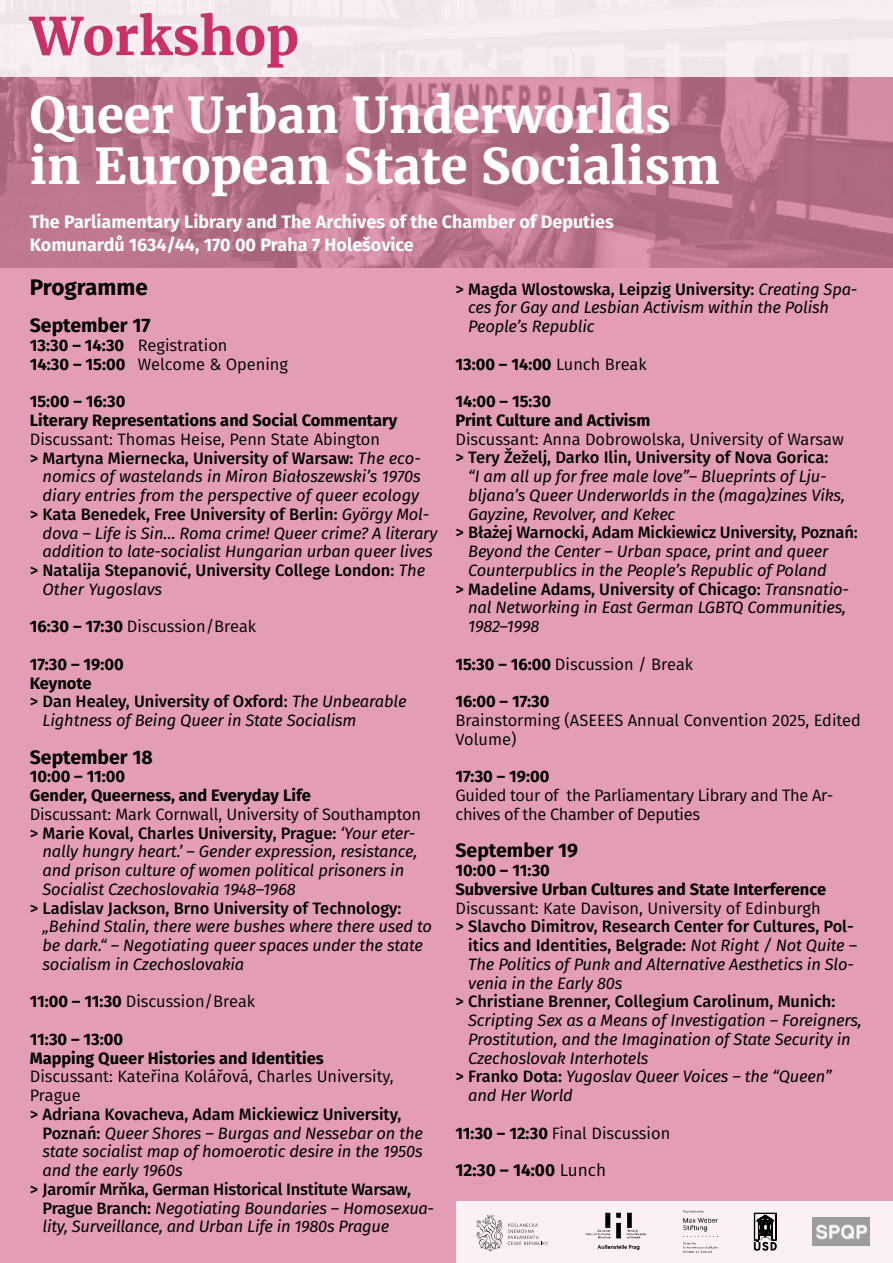
<style>
.page{position:relative;width:893px;height:1263px;background:#fff}
.page>*{position:absolute;margin:0;border:0;box-sizing:border-box;transform-origin:0 0}
.t1{font:700 51.75px "Merriweather";color:#c73268}
.t2{font:700 48.75px/51px "Merriweather";color:#fff}
.t3{font:700 22.5px "Fira Sans";color:#000}
.t4{font:700 19.5px "Fira Sans";color:#000}
.t5{font:700 18px/22.5px "Fira Sans";color:#fff}
.t6{font:700 17.25px "Fira Sans";color:#000}
.t7{font:italic 16.5px/18.8px "Fira Sans";letter-spacing:-.01em;color:#000}
.t8{font:500 16.5px "Fira Sans";color:#000}
.t9{font:16.5px/18.8px "Fira Sans";color:#000}
.t10{font:700 16.5px/18.8px "Fira Sans";color:#000}
.t11{font:16.5px/18.8px "Fira Sans";letter-spacing:-.02em;color:#000}
.s1{font-weight:700}
.s2{font-weight:400;font-style:italic}
.s3{font-weight:500;font-style:normal}
.s4{font-weight:400}
</style>
<div class="page">
<div style="left:0;top:77px;width:893px;height:1186px;background:#e39db6"></div>
<img style="left:0;top:0;width:892px;height:268px">
<hr style="left:892px;top:0;width:1px;height:77px;background:#fbf1f5">
<div style="left:456px;top:1201px;width:436px;height:62px;background:#fbf1f5"></div>
<svg style="left:753px;top:1213px;width:23px;height:37px"></svg>
<img style="left:585px;top:1212px;width:62px;height:38px">
<img style="left:683px;top:1210px;width:35px;height:43px">
<svg style="left:476px;top:1214px;width:72px;height:38px"></svg>
<img style="left:812px;top:1217px;width:58px;height:28px">
<h1 class="t1" style="left:30px;top:4px;width:271px">Workshop</h1>
<h2 class="t2" style="left:30px;top:90px;width:692px">Queer Urban Underworlds in European State Socialism</h2>
<p class="t5" style="left:30px;top:210px;width:586px">The Parliamentary Library and The Archives of the Chamber of Deputies<br>Komunardů 1634/44, 170 00 Praha 7 Holešovice</p>
<h3 class="t3" style="left:30px;top:268px;width:120px">Programme</h3>
<p class="t4" style="left:30px;top:309px;width:122px">September 17</p>
<p class="t9" style="left:30px;top:336px;width:260px"><span class="s1">13:30 – 14:30</span> Registration<br><span class="s1">14:30 – 15:00</span> Welcome &amp; Opening</p>
<p class="t10" style="left:30px;top:391px;width:369px">15:00 – 16:30<br>Literary Representations and Social Commentary</p>
<p class="t9" style="left:30px;top:429px;width:352px">Discussant: Thomas Heise, Penn State Abington</p>
<p class="t8" style="left:30px;top:445px;width:393px">&gt; Martyna Miernecka, University of Warsaw: <span class="s2">The eco-</span></p>
<p class="t7" style="left:43px;top:467px;width:380px">nomics of wastelands in Miron Białoszewski’s 1970s</p>
<p class="t7" style="left:43px;top:485px;width:378px">diary entries from the perspective of queer ecology</p>
<p class="t8" style="left:30px;top:501px;width:401px">&gt; Kata Benedek, Free University of Berlin: <span class="s2">György Mol-</span></p>
<p class="t7" style="left:43px;top:523px;width:396px">dova – Life is Sin… Roma crime! Queer crime? A literary</p>
<p class="t7" style="left:43px;top:542px;width:392px">addition to late-socialist Hungarian urban queer lives</p>
<p class="t8" style="left:30px;top:557px;width:397px">&gt; Natalija Stepanović, University College London: <span class="s2">The</span></p>
<p class="t7" style="left:43px;top:579px;width:121px">Other Yugoslavs</p>
<p class="t9" style="left:30px;top:617px;width:228px"><span class="s1">16:30 – 17:30</span> Discussion/Break</p>
<p class="t10" style="left:30px;top:653px;width:95px">17:30 – 19:00</p>
<p class="t10" style="left:30px;top:672px;width:64px">Keynote</p>
<p class="t8" style="left:30px;top:688px;width:378px">&gt; Dan Healey, University of Oxford: <span class="s2">The Unbearable</span></p>
<p class="t7" style="left:43px;top:710px;width:316px">Lightness of Being Queer in State Socialism</p>
<p class="t4" style="left:30px;top:740px;width:124px">September 18</p>
<p class="t10" style="left:30px;top:766px;width:283px">10:00 – 11:00<br>Gender, Queerness, and Everyday Life</p>
<p class="t9" style="left:30px;top:804px;width:393px">Discussant: Mark Cornwall, University of Southampton</p>
<p class="t8" style="left:30px;top:820px;width:387px">&gt; Marie Koval, Charles University, Prague: <span class="s2">‘Your eter-</span></p>
<p class="t7" style="left:43px;top:842px;width:377px">nally hungry heart.’ – Gender expression, resistance,</p>
<p class="t7" style="left:43px;top:860px;width:363px">and prison culture of women political prisoners in</p>
<p class="t7" style="left:43px;top:879px;width:255px">Socia list Czechoslovakia 1948–1968</p>
<p class="t8" style="left:30px;top:895px;width:373px">&gt; Ladislav Jackson, Brno University of Technology:</p>
<p class="t7" style="left:43px;top:917px;width:391px">„Behind Stalin, there were bushes where there used to be dark.“ – Negotiating queer spaces under the state socialism in Czechoslovakia</p>
<p class="t9" style="left:30px;top:992px;width:227px"><span class="s1">11:00 – 11:30</span> Discussion/Break</p>
<p class="t10" style="left:30px;top:1028px;width:295px">11:30 – 13:00<br>Mapping Queer Histories and Identities</p>
<p class="t9" style="left:30px;top:1067px;width:365px">Discussant: Kateřina Kolářová, Charles University,<br>Prague</p>
<p class="t7" style="left:43px;top:1104px;width:382px;text-indent:-13px"><span class="s3">&gt; Adriana Kovacheva, Adam Mickiewicz University, Poznań:</span> Queer Shores – Burgas and Nessebar on the state socialist map of homoerotic desire in the 1950s and the early 1960s</p>
<p class="t7" style="left:43px;top:1179px;width:393px;text-indent:-13px"><span class="s3">&gt; Jaromír Mrňka, German Historical Institute Warsaw,<br>Prague Branch:</span> Negotiating Boundaries – Homosexua&shy;lity, Surveillance, and Urban Life in 1980s Prague</p>
<p class="t7" style="left:468px;top:279px;width:391px;text-indent:-13px"><span class="s3">&gt; Magda Wlostowska, Leipzig University:</span> Creating Spa&shy;ces for Gay and Lesbian Activism within the Po lish<br>People’s Republic</p>
<p class="t10" style="left:455px;top:353px;width:193px">13:00 – 14:00 <span class="s4">Lunch Break</span></p>
<p class="t10" style="left:455px;top:391px;width:196px">14:00 – 15:30<br>Print Culture and Activism</p>
<p class="t9" style="left:455px;top:429px;width:390px">Discussant: Anna Dobrowolska, University of Warsaw</p>
<p class="t8" style="left:455px;top:444px;width:374px">&gt; Tery Žeželj, Darko Ilin, University of Nova Gorica:</p>
<p class="t7" style="left:468px;top:467px;width:378px">“I am all up for free male love”– Blueprints of Lju&shy;bljana’s Queer Underworlds in the (maga)zines Viks,<br>Gayzine, Revolver, and Kekec</p>
<p class="t8" style="left:455px;top:519px;width:404px">&gt; Błażej Warnocki, Adam Mickiewicz University, Poznań:</p>
<p class="t7" style="left:468px;top:542px;width:362px">Beyond the Center – Urban space, print and queer</p>
<p class="t7" style="left:468px;top:560px;width:360px">Counterpublics in the People’s Republic of Poland</p>
<p class="t8" style="left:455px;top:576px;width:395px">&gt; Madeline Adams, University of Chicago: <span class="s2">Transnatio-</span></p>
<p class="t7" style="left:468px;top:598px;width:379px">nal Networking in East German LGBTQ Communities,</p>
<p class="t7" style="left:468px;top:617px;width:73px">1982–1998</p>
<p class="t9" style="left:455px;top:654px;width:239px"><span class="s1">15:30 – 16:00</span> Discussion / Break</p>
<p class="t10" style="left:455px;top:691px;width:96px">16:00 – 17:30</p>
<p class="t9" style="left:455px;top:710px;width:407px">Brainstorming (ASEEES Annual Convention 2025, Edited<br>Volume)</p>
<p class="t10" style="left:455px;top:766px;width:95px">17:30 – 19:00</p>
<p class="t11" style="left:455px;top:785px;width:379px">Guided tour of the Parliamentary Library and The Ar&shy;chives of the Chamber of Deputies</p>
<p class="t4" style="left:455px;top:834px;width:124px">September 19</p>
<p class="t10" style="left:455px;top:860px;width:372px">10:00 – 11:30<br>Subversive Urban Cultures and State Interference</p>
<p class="t9" style="left:455px;top:898px;width:367px">Discussant: Kate Davison, University of Edinburgh</p>
<p class="t7" style="left:468px;top:917px;width:390px;text-indent:-13px"><span class="s3">&gt; Slavcho Dimitrov, Research Center for Cultures, Pol&shy;itics and Identities, Belgrade:</span> Not Right / Not Quite – The Politics of Punk and Alternative Aesthetics in Slo&shy;venia in the Early 80s</p>
<p class="t8" style="left:455px;top:988px;width:381px">&gt; Christiane Brenner, Collegium Carolinum, Munich:</p>
<p class="t7" style="left:468px;top:1010px;width:395px">Scripting Sex as a Means of Investigation – Foreigners,</p>
<p class="t7" style="left:468px;top:1029px;width:384px">Prostitution, and the Imagination of State Security in</p>
<p class="t7" style="left:468px;top:1048px;width:182px">Czechoslovak Interhotels</p>
<p class="t7" style="left:455px;top:1067px;width:378px"><span class="s3">&gt; Franko Dota:</span> Yugoslav Queer Voices – the “Queen”</p>
<p class="t7" style="left:468px;top:1085px;width:106px">and Her World</p>
<p class="t9" style="left:455px;top:1123px;width:216px"><span class="s1">11:30 – 12:30</span> Final Discussion</p>
<p class="t6" style="left:455px;top:1156px;width:152px">12:30 – 14:00 <span class="s4">Lunch</span></p>
</div>
